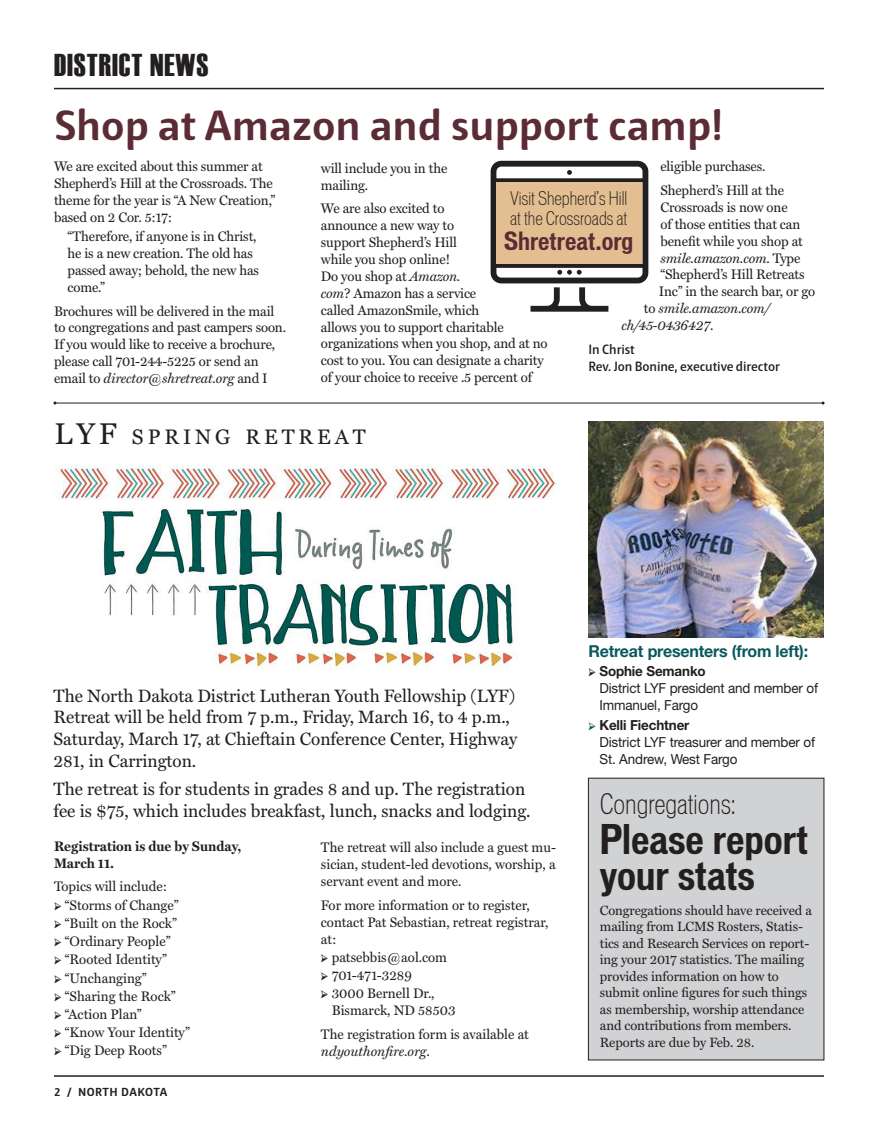
<style>
.page{position:relative;width:878px;height:1141px;background:#fff}
.page>*{position:absolute;margin:0;border:0;box-sizing:border-box;transform-origin:0 0}
.Submissions_Body_Tex{font:700 43.5px "Haptic";color:#5b2c36}
.Submissions_Body_Tex-2{font:700 condensed 39px/36px "Vonnes";color:#231f20}
.Interior_Header_Bar{font:31.5px "Haettenschweiler";letter-spacing:.03em;color:#231f20}
.Submissions_Body_Tex-3{font:300 condensed 27px "Vonnes";color:#231f20}
.Submissions_Body_Tex-4{font:700 condensed 24px "Vonnes";color:#5b2c36}
.c1_photo_caption{font:21px "Georgia";letter-spacing:.185em;color:#231f20}
.Body_Text{font:18px/21.8px "Miller Text";color:#231f20}
.Submissions_Body_Tex-5{font:300 condensed 18px/19.5px "Vonnes";color:#231f20}
.Body_Text-2{font:700 16.5px "Helvetica Neue LT Std";letter-spacing:-.01em;color:#09585d}
.Body_Text-3{font:13.8px/16.8px "Miller Text";letter-spacing:-.01em;color:#231f20}
.Body_Text-4{font:13.8px/16.8px "Helvetica Neue LT Std";letter-spacing:-.01em;color:#231f20}
.Body_Text-5{font:italic 13.8px "Miller Text";letter-spacing:-.01em;color:#231f20}
.Body_Text-6{font:600 13.8px/16.8px "Haptic";letter-spacing:-.01em;color:#231f20}
.Body_Text-7{font:700 13.8px/16.8px "Miller Text";color:#231f20}
.Body_Text-8{font:13.5px/16.5px "Miller Text";letter-spacing:-.005em;color:#231f20}
.Footer_Left{font:700 12px "Haptic";letter-spacing:.025em;color:#231f20}
.s1{font-style:italic}
.s2{font-style:normal}
.s3{font-size:30px}
.s4{font-family:"Minion Pro";font-weight:700}
.s5{font-weight:700}
.s6{font-family:"Minion Pro";font-weight:700;color:#09585d}
</style>
<div class="page">
<div style="left:588px;top:778px;width:236px;height:282px;background:#d1d2d4"></div>
<div style="left:588px;top:778px;width:236px;height:282px;border:1px solid #231f20"></div>
<hr style="left:54px;top:1075px;width:770px;height:2px;background:#231f20">
<hr style="left:54px;top:88px;width:770px;height:1px;background:#231f20">
<svg style="left:490px;top:161px;width:158px;height:151px"></svg>
<hr style="left:55px;top:403px;width:768px;height:1px;background:#231f20">
<div style="left:496px;top:182px;width:146px;height:82px;background:#e2be90"></div>
<img style="left:54px;top:466px;width:502px;height:203px">
<img style="left:588px;top:421px;width:236px;height:216px">
<p class="Interior_Header_Bar" style="left:54px;top:47px;width:156px">DISTRICT NEWS</p>
<p class="Submissions_Body_Tex" style="left:54px;top:99px;width:671px">Shop at Amazon and support camp!</p>
<p class="Body_Text-3" style="left:321px;top:160px;width:128px">will include you in the mailing.</p>
<p class="Body_Text-3" style="left:321px;top:201px;width:228px">We are also excited to<br>announce a new way to<br>support Shepherd’s Hill<br>while you shop online!<br>Do you shop at <span class="s1">Amazon.<br>com</span>? Amazon has a service<br>called AmazonSmile, which<br>allows you to support charitable organizations when you shop, and at no cost to you. You can designate a charity of your choice to receive .5 percent of</p>
<p class="Body_Text-3" style="left:54px;top:159px;width:223px">We are excited about this summer at<br>Shepherd’s Hill at the Crossroads. The theme for the year is “A New Creation,” based on 2 Cor. 5:17:</p>
<p class="Body_Text-3" style="left:68px;top:228px;width:193px">“Therefore, if anyone is in Christ, he is a new creation. The old has passed away; behold, the new has come.”</p>
<p class="Body_Text-3" style="left:54px;top:303px;width:233px">Brochures will be delivered in the mail to congregations and past campers soon.<br>If you would like to receive a brochure, please call 701-244-5225 or send an email to <span class="s1">director@shretreat.org</span> and I</p>
<p class="Body_Text-3" style="left:660px;top:159px;width:107px">eligible purchases.</p>
<p class="Body_Text-3" style="left:660px;top:182px;width:125px">Shepherd’s Hill at the</p>
<p class="Body_Text-3" style="left:660px;top:199px;width:129px">Crossroads is now one</p>
<p class="Body_Text-3" style="left:660px;top:216px;width:141px">of those entities that can</p>
<p class="Body_Text-3" style="left:660px;top:233px;width:144px">benefit while you shop at</p>
<p class="Body_Text-5" style="left:660px;top:250px;width:141px">smile.amazon.com<span class="s2">. Type</span></p>
<p class="Body_Text-3" style="left:660px;top:267px;width:146px">“Shepherd’s Hill Retreats</p>
<p class="Body_Text-3" style="left:659px;top:283px;width:158px">Inc” in the search bar, or go</p>
<p class="Body_Text-5" style="left:644px;top:300px;width:128px"><span class="s2">to</span> smile.amazon.com/</p>
<p class="Body_Text-5" style="left:621px;top:317px;width:93px">ch/45-0436427<span class="s2">.</span></p>
<p class="Body_Text-6" style="left:588px;top:340px;width:193px">In Christ<br>Rev. Jon Bonine, executive director</p>
<p class="Submissions_Body_Tex-5" style="left:510px;top:189px;width:119px">Visit Shepherd’s Hill at the Crossroads at</p>
<p class="Submissions_Body_Tex-4" style="left:504px;top:227px;width:130px">Shretreat.org</p>
<p class="c1_photo_caption" style="left:55px;top:422px;width:313px"><span class="s3">LYF</span> SPRING RETREAT</p>
<p class="Body_Text" style="left:53px;top:685px;width:465px">The North Dakota District Lutheran Youth Fellowship (LYF)<br>Retreat will be held from 7 p.m., Friday, March 16, to 4 p.m., Saturday, March 17, at Chieftain Conference Center, Highway 281, in Carrington.</p>
<p class="Body_Text" style="left:53px;top:779px;width:478px">The retreat is for students in grades 8 and up. The registration fee is $75, which includes breakfast, lunch, snacks and lodging.</p>
<p class="Body_Text-7" style="left:54px;top:838px;width:189px">Registration is due by Sunday,<br>March 11.</p>
<p class="Body_Text-3" style="left:54px;top:878px;width:115px">Topics will include:</p>
<p class="Body_Text-3" style="left:54px;top:897px;width:126px"><span class="s4">➢</span> “Storms of Change”</p>
<p class="Body_Text-3" style="left:54px;top:915px;width:124px"><span class="s4">➢</span> “Built on the Rock”</p>
<p class="Body_Text-3" style="left:54px;top:933px;width:118px"><span class="s4">➢</span> “Ordinary People”</p>
<p class="Body_Text-3" style="left:54px;top:951px;width:114px"><span class="s4">➢</span> “Rooted Identity”</p>
<p class="Body_Text-3" style="left:54px;top:970px;width:94px"><span class="s4">➢</span> “Unchanging”</p>
<p class="Body_Text-3" style="left:54px;top:988px;width:123px"><span class="s4">➢</span> “Sharing the Rock”</p>
<p class="Body_Text-3" style="left:54px;top:1006px;width:89px"><span class="s4">➢</span> “Action Plan”</p>
<p class="Body_Text-3" style="left:54px;top:1024px;width:137px"><span class="s4">➢</span> “Know Your Identity”</p>
<p class="Body_Text-3" style="left:54px;top:1042px;width:114px"><span class="s4">➢</span> “Dig Deep Roots”</p>
<p class="Footer_Left" style="left:54px;top:1084px;width:115px">2 / NORTH DAKOTA</p>
<p class="Body_Text-3" style="left:321px;top:839px;width:237px;text-align:justify">The retreat will also include a guest mu&shy;sician, student-led devotions, worship, a servant event and more.</p>
<p class="Body_Text-3" style="left:321px;top:897px;width:229px">For more information or to register, contact Pat Sebastian, retreat registrar, at:</p>
<p class="Body_Text-3" style="left:321px;top:949px;width:128px"><span class="s4">➢</span> patsebbis@aol.com</p>
<p class="Body_Text-3" style="left:321px;top:967px;width:93px"><span class="s4">➢</span> 701-471-3289</p>
<p class="Body_Text-3" style="left:332px;top:985px;width:125px;text-indent:-11px"><span class="s4">➢</span> 3000 Bernell Dr.,<br>Bismarck, ND 58503</p>
<p class="Body_Text-3" style="left:321px;top:1026px;width:209px">The registration form is available at <span class="s1">ndyouthonfire.org</span>.</p>
<p class="Body_Text-2" style="left:588px;top:641px;width:221px">Retreat presenters (from left):</p>
<p class="Body_Text-4" style="left:599px;top:662px;width:220px;text-indent:-11px"><span class="s4">➢</span> <span class="s5">Sophie Semanko<br></span>District LYF president and member of<br>Immanuel, Fargo</p>
<p class="Body_Text-4" style="left:599px;top:717px;width:217px;text-indent:-11px"><span class="s6">➢</span> <span class="s5">Kelli Fiechtner<br></span>District LYF treasurer and member of<br>St. Andrew, West Fargo</p>
<p class="Submissions_Body_Tex-3" style="left:600px;top:787px;width:137px">Congregations:</p>
<p class="Submissions_Body_Tex-2" style="left:600px;top:821px;width:210px">Please report your stats</p>
<p class="Body_Text-8" style="left:600px;top:902px;width:213px">Congregations should have received a mailing from LCMS Rosters, Statis&shy;tics and Research Services on report&shy;ing your 2017 statistics. The mailing provides information on how to submit online figures for such things as membership, worship attendance and contributions from members.<br>Reports are due by Feb. 28.</p>
</div>
